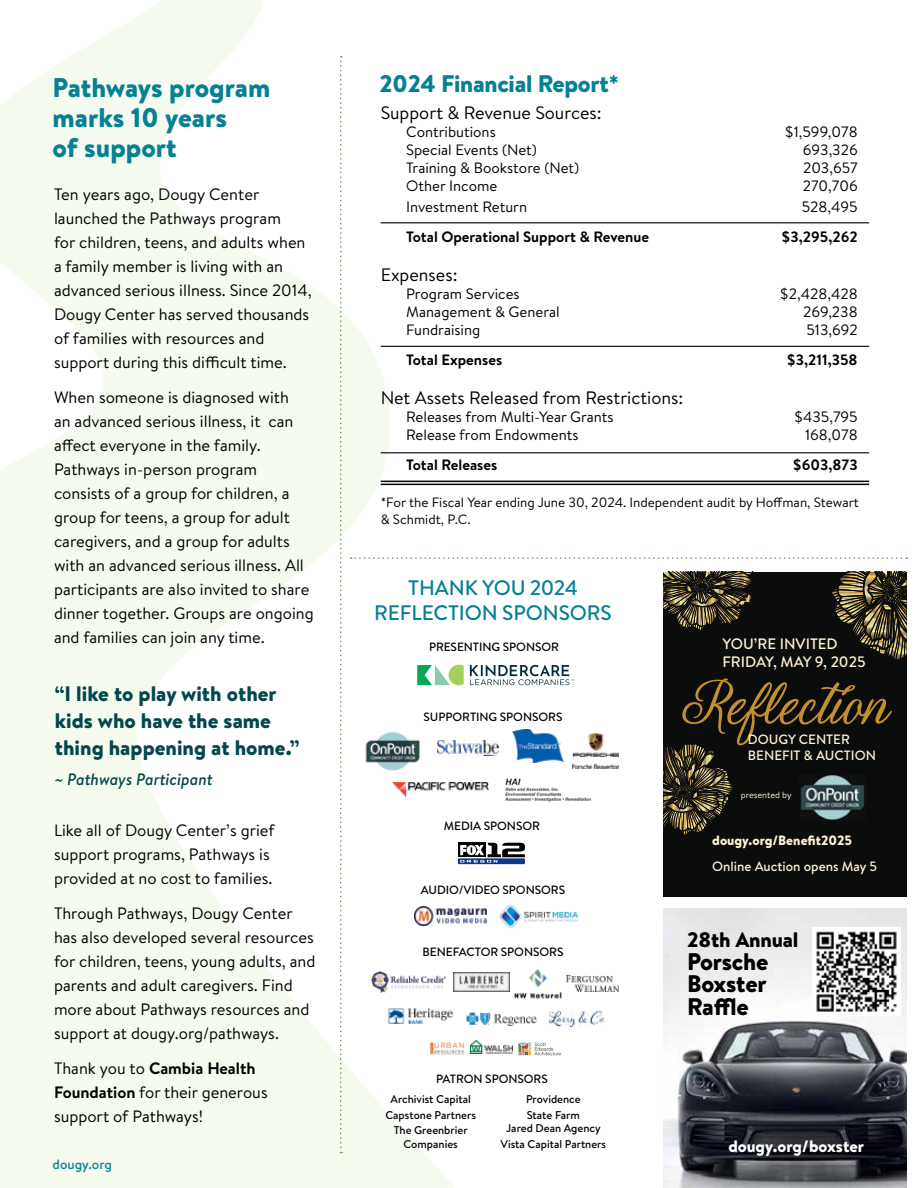
<style>
.page{position:relative;width:918px;height:1188px;background:#fff}
.page>*{position:absolute;margin:0;border:0;box-sizing:border-box;transform-origin:0 0}
.t1{font:65.4px "Scrapbooker Script";color:#c2912e}
.t2{font:900 27px/30px "Brandon Text";color:#058094}
.t3{font:900 24px "Brandon Text";letter-spacing:-.01em;color:#058094}
.t4{font:900 24px/22.5px "Brandon Text";letter-spacing:-.01em;color:#000;text-align:justify}
.t5{font:900 21px/27px "Brandon Text";color:#03474d}
.t6{font:500 21px/25.2px "Brandon Text";letter-spacing:-.005em;color:#058094;text-align:center}
.t7{font:900 21px "Brandon Text";letter-spacing:-.01em;color:#000}
.t8{font:18px "Brandon Text";color:#000}
.t9{font:16.5px/24px "Brandon Text";color:#000}
.t10{font:italic 500 16.5px "Brandon Text";color:#03474d}
.t11{font:900 16.5px "Brandon Text";color:#fff}
.t12{font:500 15.15px/18.1px "Brandon Text";color:#fff2d6}
.t13{font:15px "Brandon Text";color:#000}
.t14{font:700 15px "Brandon Text";color:#000}
.t15{font:13.5px/16.2px "Brandon Text";color:#000}
.t16{font:500 13.5px/16.2px "Brandon Text";color:#fff2d6}
.t17{font:900 13.5px "Brandon Text";color:#fff2d6}
.t18{font:500 13.5px "Brandon Text";color:#058094}
.t19{font:500 12px "Brandon Text";letter-spacing:-.005em;color:#000}
.t20{font:500 11.25px/15.6px "Brandon Text";color:#000;text-align:center}
.t21{font:9px "Brandon Text";color:#fff2d6}
.s1{font-weight:700}
</style>
<div class="page">
<img style="left:0;top:0;width:523px;height:1188px">
<img style="left:663px;top:908px;width:244px;height:280px">
<hr style="left:381px;top:452px;width:488px;height:1px;background:#000">
<hr style="left:381px;top:222px;width:488px;height:1px;background:#000">
<hr style="left:381px;top:346px;width:488px;height:1px;background:#000">
<hr style="left:381px;top:481px;width:488px;height:1px;background:#000">
<hr style="left:381px;top:484px;width:488px;height:1px;background:#000">
<svg style="left:351px;top:557px;width:556px;height:2px"></svg>
<img style="left:813px;top:928px;width:87px;height:87px">
<div style="left:663px;top:572px;width:244px;height:325px;background:#0b0c0c"></div>
<img style="left:800px;top:775px;width:64px;height:45px">
<svg style="left:663px;top:572px;width:88px;height:58px"></svg>
<svg style="left:663px;top:745px;width:70px;height:90px"></svg>
<svg style="left:832px;top:572px;width:75px;height:88px"></svg>
<svg style="left:340px;top:56px;width:2px;height:1097px"></svg>
<svg style="left:417px;top:665px;width:47px;height:20px"></svg>
<svg style="left:470px;top:665px;width:104px;height:20px"></svg>
<img style="left:466px;top:1010px;width:71px;height:17px">
<img style="left:372px;top:971px;width:74px;height:22px">
<img style="left:453px;top:973px;width:56px;height:19px">
<img style="left:514px;top:968px;width:47px;height:33px">
<img style="left:386px;top:1006px;width:69px;height:20px">
<img style="left:470px;top:1040px;width:42px;height:14px">
<svg style="left:518px;top:1043px;width:43px;height:12px"></svg>
<img style="left:428px;top:1041px;width:37px;height:15px">
<img style="left:550px;top:1011px;width:53px;height:15px">
<img style="left:566px;top:975px;width:53px;height:16px">
<img style="left:504px;top:776px;width:88px;height:27px">
<img style="left:392px;top:783px;width:96px;height:14px">
<img style="left:513px;top:730px;width:51px;height:33px">
<img style="left:360px;top:729px;width:65px;height:43px">
<img style="left:437px;top:741px;width:62px;height:14px">
<img style="left:573px;top:733px;width:46px;height:35px">
<div style="left:458px;top:858px;width:67px;height:6px;background:#0b3887"></div>
<div style="left:458px;top:843px;width:28px;height:14px;background:#000"></div>
<svg style="left:460px;top:843px;width:65px;height:20px"></svg>
<img style="left:414px;top:907px;width:73px;height:19px">
<img style="left:497px;top:904px;width:81px;height:25px">
<h2 class="t2" style="left:53px;top:72px;width:219px">Pathways program marks 10 years<br>of support</h2>
<p class="t9" style="left:54px;top:182px;width:259px">Ten years ago, Dougy Center launched the Pathways program<br>for children, teens, and adults when a family member is living with an advanced serious illness. Since 2014, Dougy Center has served thousands of families with resources and support during this difficult time.</p>
<p class="t9" style="left:54px;top:384px;width:261px">When someone is diagnosed with<br>an advanced serious illness, it can affect everyone in the family.<br>Pathways in-person program consists of a group for children, a group for teens, a group for adult caregivers, and a group for adults with an advanced serious illness. All participants are also invited to share dinner together. Groups are ongoing and families can join any time.</p>
<p class="t5" style="left:55px;top:679px;width:246px">“I like to play with other kids who have the same thing happening at home.”</p>
<p class="t10" style="left:55px;top:767px;width:159px">~ Pathways Participant</p>
<p class="t9" style="left:54px;top:818px;width:222px">Like all of Dougy Center’s grief support programs, Pathways is provided at no cost to families.</p>
<p class="t9" style="left:54px;top:901px;width:263px">Through Pathways, Dougy Center has also developed several resources for children, teens, young adults, and parents and adult caregivers. Find more about Pathways resources and support at dougy.org/pathways.</p>
<p class="t9" style="left:54px;top:1055px;width:215px">Thank you to <span class="s1">Cambia Health<br>Foundation</span> for their generous support of Pathways!</p>
<p class="t18" style="left:53px;top:1155px;width:61px">dougy.org</p>
<h3 class="t3" style="left:380px;top:67px;width:241px">2024 Financial Report*</h3>
<p class="t8" style="left:381px;top:101px;width:222px">Support &amp; Revenue Sources:</p>
<p class="t13" style="left:406px;top:122px;width:91px">Contributions</p>
<p class="t13" style="left:785px;top:122px;width:74px">$1,599,078</p>
<p class="t13" style="left:406px;top:140px;width:132px">Special Events (Net)</p>
<p class="t13" style="left:803px;top:140px;width:56px">693,326</p>
<p class="t13" style="left:406px;top:158px;width:175px">Training &amp; Bookstore (Net)</p>
<p class="t13" style="left:803px;top:158px;width:56px">203,657</p>
<p class="t13" style="left:406px;top:176px;width:93px">Other Income</p>
<p class="t13" style="left:803px;top:176px;width:56px">270,706</p>
<p class="t13" style="left:406px;top:197px;width:122px">Investment Return</p>
<p class="t13" style="left:802px;top:197px;width:57px">528,495</p>
<p class="t14" style="left:406px;top:226px;width:244px">Total Operational Support &amp; Revenue</p>
<p class="t14" style="left:782px;top:226px;width:78px">$3,295,262</p>
<p class="t8" style="left:381px;top:263px;width:78px">Expenses:</p>
<p class="t13" style="left:406px;top:284px;width:115px">Program Services</p>
<p class="t13" style="left:780px;top:284px;width:79px">$2,428,428</p>
<p class="t13" style="left:406px;top:302px;width:155px">Management &amp; General</p>
<p class="t13" style="left:803px;top:302px;width:56px">269,238</p>
<p class="t13" style="left:406px;top:320px;width:76px">Fundraising</p>
<p class="t13" style="left:806px;top:320px;width:53px">513,692</p>
<p class="t14" style="left:406px;top:349px;width:98px">Total Expenses</p>
<p class="t14" style="left:787px;top:349px;width:72px">$3,211,358</p>
<p class="t8" style="left:381px;top:386px;width:304px">Net Assets Released from Restrictions:</p>
<p class="t13" style="left:406px;top:407px;width:209px">Releases from Multi-Year Grants</p>
<p class="t13" style="left:794px;top:407px;width:65px">$435,795</p>
<p class="t13" style="left:406px;top:425px;width:174px">Release from Endowments</p>
<p class="t13" style="left:805px;top:425px;width:54px">168,078</p>
<p class="t14" style="left:406px;top:454px;width:93px">Total Releases</p>
<p class="t14" style="left:793px;top:454px;width:66px">$603,873</p>
<p class="t15" style="left:381px;top:494px;width:480px">*For the Fiscal Year ending June 30, 2024. Independent audit by Hoffman, Stewart &amp; Schmidt, P.C.</p>
<p class="t6" style="left:374px;top:575px;width:239px">THANK YOU 2024<br>REFLECTION SPONSORS</p>
<p class="t19" style="left:429px;top:639px;width:132px">PRESENTING SPONSOR</p>
<p class="t19" style="left:424px;top:708px;width:141px">SUPPORTING SPONSORS</p>
<p class="t19" style="left:444px;top:818px;width:98px">MEDIA SPONSOR</p>
<p class="t19" style="left:421px;top:881px;width:146px">AUDIO/VIDEO SPONSORS</p>
<p class="t19" style="left:423px;top:943px;width:142px">BENEFACTOR SPONSORS</p>
<p class="t19" style="left:436px;top:1070px;width:113px">PATRON SPONSORS</p>
<p class="t20" style="left:385px;top:1091px;width:92px">Archivist Capital<br>Capstone Partners<br>The Greenbrier</p>
<p class="t20" style="left:404px;top:1136px;width:56px">Companies</p>
<p class="t20" style="left:526px;top:1091px;width:56px;text-align:left">Providence<br>State Farm</p>
<p class="t20" style="left:501px;top:1120px;width:107px">Jared Dean Agency<br>Vista Capital Partners</p>
<p class="t12" style="left:722px;top:634px;width:145px">YOU’RE INVITED<br>FRIDAY, MAY 9, 2025</p>
<h1 class="t1" style="left:681px;top:666px;width:209px">Reflection</h1>
<p class="t16" style="left:748px;top:731px;width:130px">DOUGY CENTER<br>BENEFIT &amp; AUCTION</p>
<p class="t21" style="left:741px;top:789px;width:52px">presented by</p>
<p class="t17" style="left:712px;top:831px;width:142px">dougy.org/Benefit2025</p>
<p class="t16" style="left:712px;top:858px;width:166px">Online Auction opens May 5</p>
<p class="t7" style="left:687px;top:925px;width:113px">28th Annual</p>
<h3 class="t4" style="left:687px;top:950px;width:83px">Porsche Boxster Raffle</h3>
<p class="t11" style="left:728px;top:1135px;width:137px">dougy.org/boxster</p>
</div>
